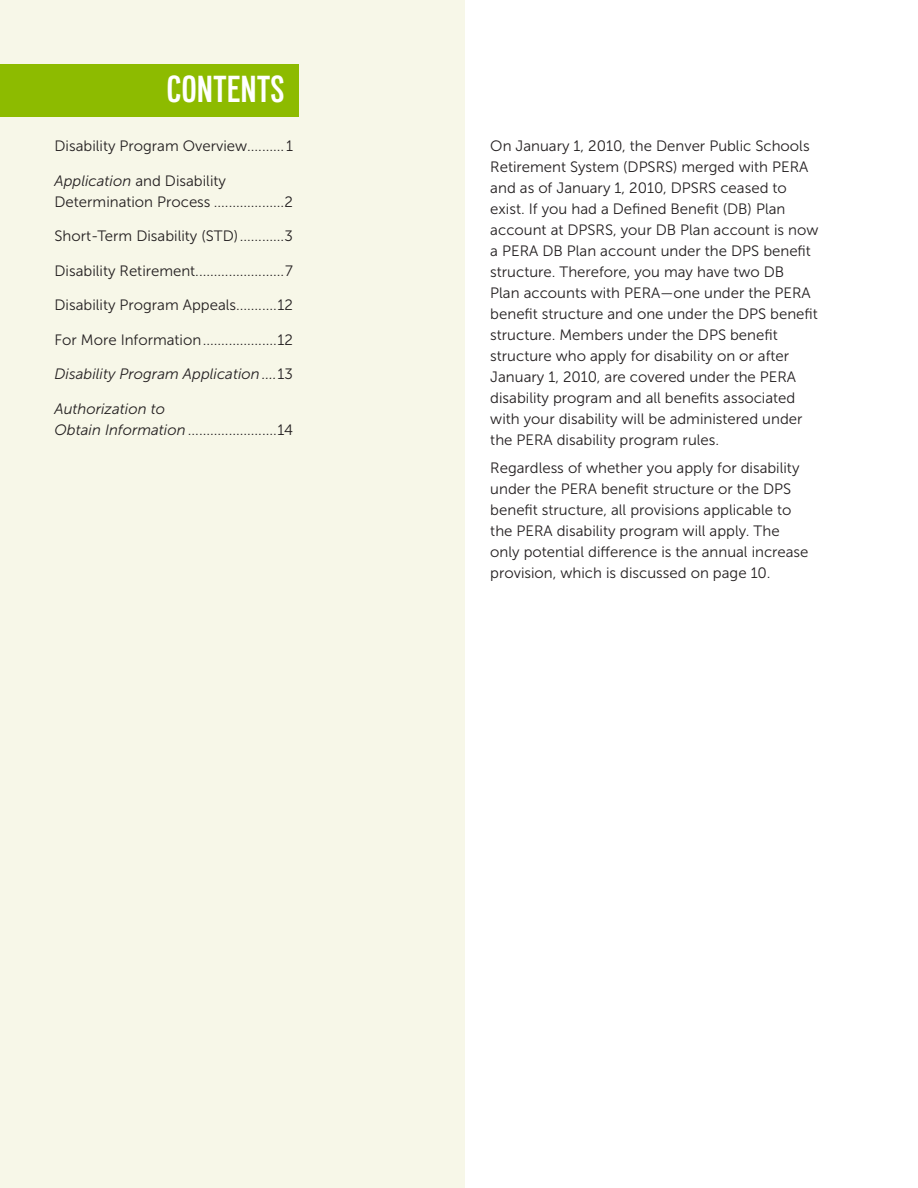
<style>
.page{position:relative;width:918px;height:1188px;background:#fff}
.page>*{position:absolute;margin:0;border:0;box-sizing:border-box;transform-origin:0 0}
.Major_Header{font:600 condensed 37.5px "Lorimer No 2";color:#fff}
.Body_Copy{font:15px/21px "Museo Sans 300";color:#231f20}
.Body_Copy-2{font:italic 15px/21px "Museo Sans 300";color:#231f20}
.s1{font-style:italic}
.s2{font-style:normal}
</style>
<div class="page">
<div style="left:0;top:0;width:464px;height:1188px;background:#f7f7e8"></div>
<div style="left:0;top:65px;width:298px;height:52px;background:#8dbb00"></div>
<p class="Major_Header" style="left:166px;top:68px;width:120px">CONTENTS</p>
<p class="Body_Copy" style="left:55px;top:136px;width:240px">Disability Program Overview.......... 1</p>
<p class="Body_Copy" style="left:55px;top:170px;width:240px"><span class="s1">Application</span> and Disability<br>Determination Process ...................2</p>
<p class="Body_Copy" style="left:55px;top:226px;width:240px">Short-Term Disability (STD)............3</p>
<p class="Body_Copy" style="left:55px;top:260px;width:240px">Disability Retirement........................7</p>
<p class="Body_Copy" style="left:55px;top:295px;width:240px">Disability Program Appeals...........12</p>
<p class="Body_Copy" style="left:55px;top:329px;width:240px">For More Information....................12</p>
<p class="Body_Copy-2" style="left:55px;top:364px;width:240px">Disability Program Application ....<span class="s2">13</span></p>
<p class="Body_Copy-2" style="left:55px;top:398px;width:240px">Authorization to<br>Obtain Information <span class="s2">........................14</span></p>
<p class="Body_Copy" style="left:490px;top:136px;width:330px">On January 1, 2010, the Denver Public Schools Retirement System (DPSRS) merged with PERA and as of January 1, 2010, DPSRS ceased to exist. If you had a Defined Benefit (DB) Plan account at DPSRS, your DB Plan account is now a PERA DB Plan account under the DPS benefit structure. Therefore, you may have two DB<br>Plan accounts with PERA—one under the PERA benefit structure and one under the DPS benefit structure. Members under the DPS benefit structure who apply for disability on or after January 1, 2010, are covered under the PERA disability program and all benefits associated with your disability will be administered under the PERA disability program rules.</p>
<p class="Body_Copy" style="left:490px;top:458px;width:320px">Regardless of whether you apply for disability under the PERA benefit structure or the DPS benefit structure, all provisions applicable to the PERA disability program will apply. The only potential difference is the annual increase provision, which is discussed on page 10.</p>
</div>
